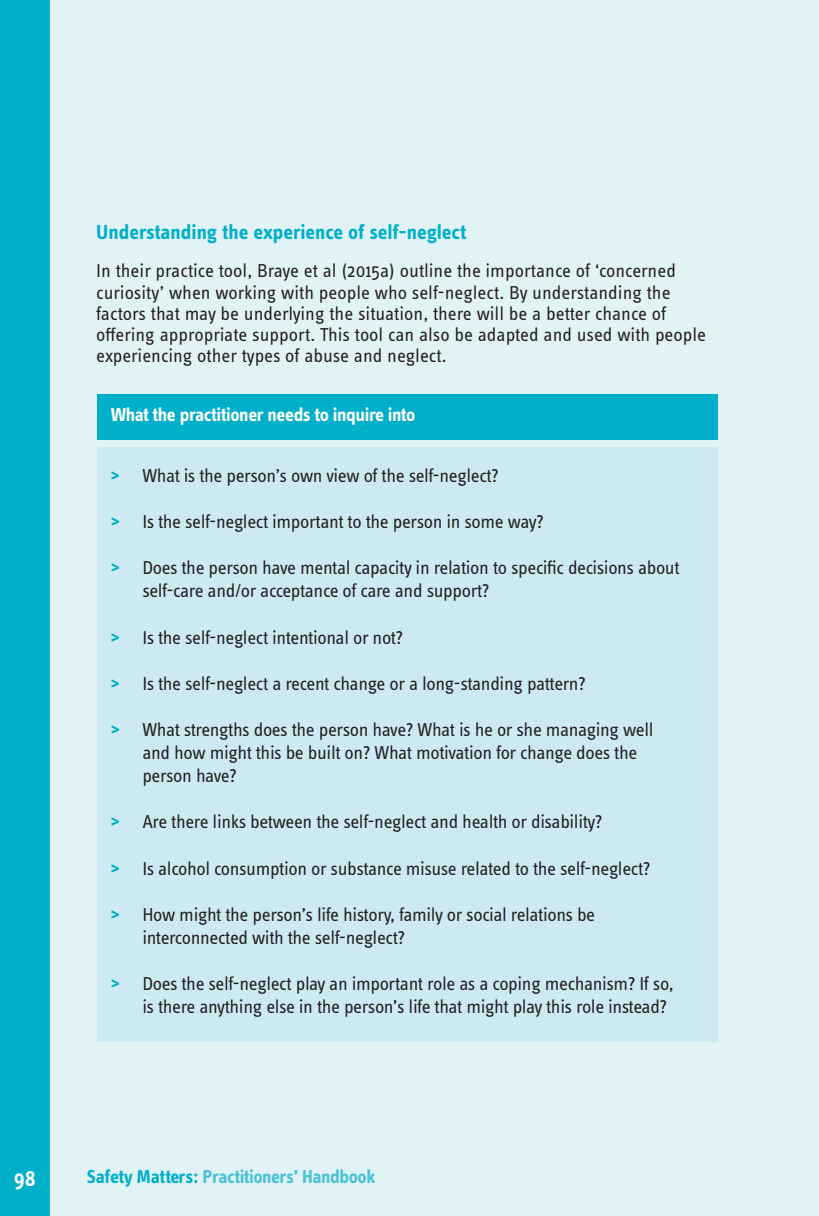
<style>
.page{position:relative;width:819px;height:1216px;background:#fff}
.page>*{position:absolute;margin:0;border:0;box-sizing:border-box;transform-origin:0 0}
.t1{font:600 22.75px "Info Text Pro";color:#fff}
.t2{font:700 21px "Info Text Pro";color:#00afca}
.t3{font:19.25px/23.1px "Info Text Pro";letter-spacing:-.02em;color:#231f20}
.t4{font:19.25px/21.2px "Info Text Pro";color:#231f20}
.t5{font:700 19.25px "Info Text Pro";letter-spacing:-.02em;color:#fff}
.t6{font:700 19.25px "Info Text Pro";letter-spacing:-.025em;color:#4ac2d6}
.s1{font-weight:700;color:#00afca}
.s2{color:#00afca}
</style>
<div class="page">
<div style="left:0;top:0;width:819px;height:1215px;background:#e2f3f6"></div>
<div style="left:0;top:0;width:50px;height:1215px;background:#00afca"></div>
<div style="left:97px;top:394px;width:621px;height:46px;background:#00afca"></div>
<div style="left:97px;top:447px;width:621px;height:594px;background:#cdeaf2"></div>
<p class="t2" style="left:96px;top:219px;width:371px">Understanding the experience of self-neglect</p>
<p class="t4" style="left:96px;top:260px;width:611px">In their practice tool, Braye et al (2015a) outline the importance of ‘concerned curiosity’ when working with people who self-neglect. By understanding the factors that may be underlying the situation, there will be a better chance of offering appropriate support. This tool can also be adapted and used with people experiencing other types of abuse and neglect.</p>
<p class="t5" style="left:111px;top:403px;width:306px">What the practitioner needs to inquire into</p>
<p class="t3" style="left:111px;top:463px;width:389px"><span class="s1">&gt;</span> What is the person’s own view of the self-neglect?</p>
<p class="t3" style="left:111px;top:509px;width:435px"><span class="s1">&gt;</span> Is the self-neglect important to the person in some way?</p>
<p class="t3" style="left:142px;top:555px;width:538px;text-indent:-32px"><span class="s1">&gt;</span> Does the person have mental capacity in relation to specific decisions about self-care and/or acceptance of care and support?</p>
<p class="t3" style="left:111px;top:625px;width:294px"><span class="s1">&gt;</span> Is the self-neglect intentional or not?</p>
<p class="t3" style="left:111px;top:671px;width:476px"><span class="s1">&gt;</span> Is the self-neglect a recent change or a long-standing pattern?</p>
<p class="t3" style="left:142px;top:717px;width:512px;text-indent:-32px"><span class="s1">&gt;</span> What strengths does the person have? What is he or she managing well and how might this be built on? What motivation for change does the person have?</p>
<p class="t3" style="left:111px;top:810px;width:493px"><span class="s1">&gt;</span> Are there links between the self-neglect and health or disability?</p>
<p class="t3" style="left:111px;top:856px;width:541px"><span class="s1">&gt;</span> Is alcohol consumption or substance misuse related to the self-neglect?</p>
<p class="t3" style="left:142px;top:902px;width:454px;text-indent:-32px"><span class="s1">&gt;</span> How might the person’s life history, family or social relations be interconnected with the self-neglect?</p>
<p class="t3" style="left:142px;top:971px;width:533px;text-indent:-32px"><span class="s1">&gt;</span> Does the self-neglect play an important role as a coping mechanism? If so, is there anything else in the person’s life that might play this role instead?</p>
<p class="t1" style="left:14px;top:1165px;width:23px">98</p>
<p class="t6" style="left:87px;top:1165px;width:290px"><span class="s2">Safety Matters:</span> Practitioners’ Handbook</p>
</div>
